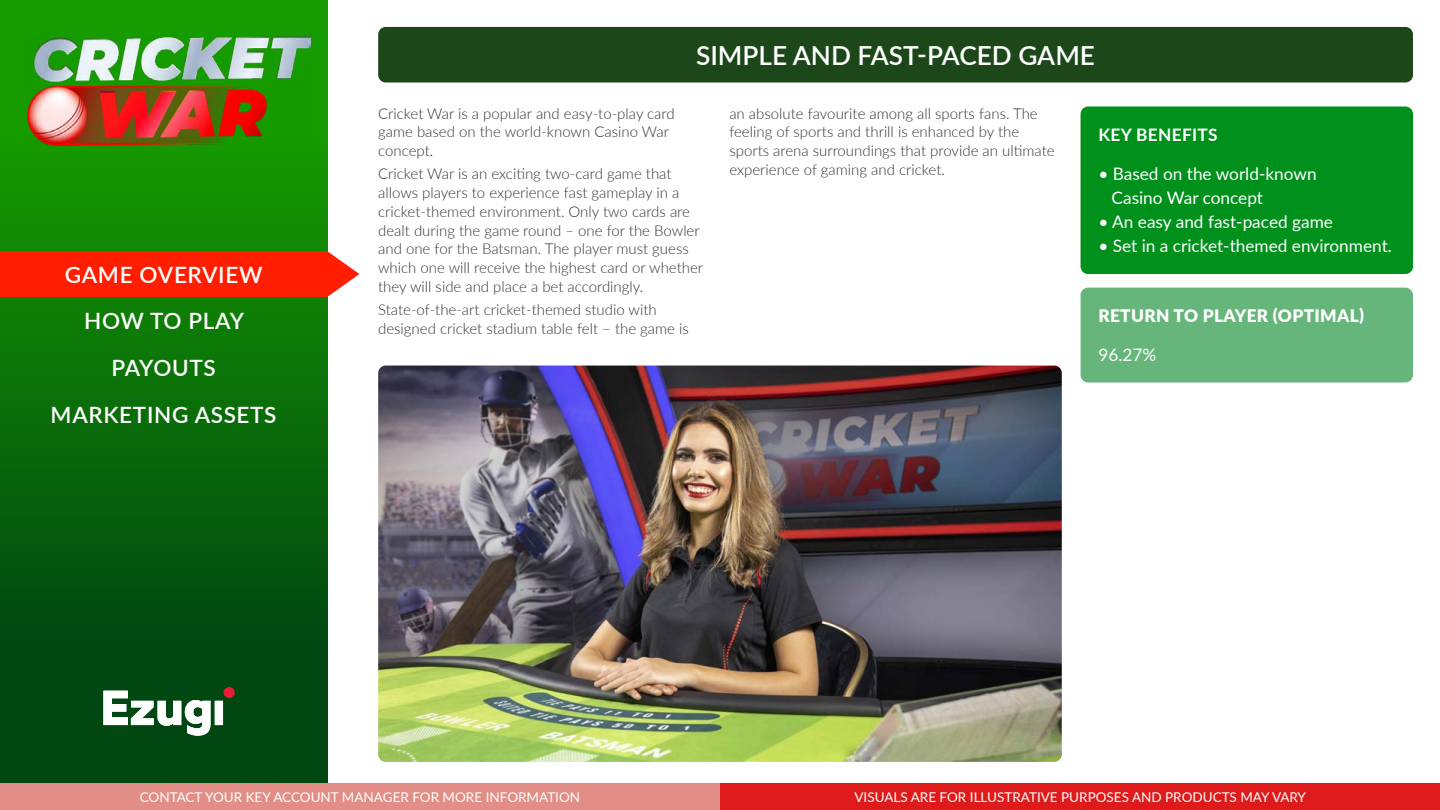
<style>
.page{position:relative;width:1440px;height:810px;background:#fff}
.page>*{position:absolute;margin:0;border:0;box-sizing:border-box;transform-origin:0 0}
.t1{font:600 26.25px "Lato";color:#fff}
.t2{font:600 22.5px/46.8px "Lato";letter-spacing:.03em;color:#fff;text-align:center}
.t3{font:17.25px/24px "Lato";color:#fff}
.t4{font:900 17.25px "Lato";letter-spacing:.02em;color:#fff}
.t5{font:700 17.25px "Lato";letter-spacing:.02em;color:#fff}
.t6{font:300 15px/18.8px "Lato";color:#333}
.t7{font:13.5px "Lato";color:#fff}
</style>
<div class="page">
<div style="left:0;top:783px;width:720px;height:27px;background:#e28d85"></div>
<div style="left:720px;top:783px;width:720px;height:27px;background:#df1a1a"></div>
<div style="left:0;top:0;width:327px;height:783px;background:linear-gradient(to bottom,#19a600,#003b13)"></div>
<img style="left:27px;top:36px;width:283px;height:110px">
<div style="left:224px;top:687px;width:11px;height:11px;background:#e51d39;border-radius:50%"></div>
<svg style="left:103px;top:691px;width:120px;height:45px"></svg>
<img style="left:378px;top:366px;width:684px;height:396px">
<div style="left:1081px;top:106px;width:332px;height:168px;background:#00901c;border-radius:8px"></div>
<div style="left:1081px;top:288px;width:332px;height:95px;background:#66b57b;border-radius:8px"></div>
<div style="left:0;top:251px;width:283px;height:46px;background:#ff1f00"></div>
<svg style="left:283px;top:251px;width:76px;height:46px"></svg>
<div style="left:378px;top:27px;width:1035px;height:56px;background:#1c4719;border-radius:8px"></div>
<h2 class="t2" style="left:51px;top:251px;width:227px">GAME OVERVIEW<br>HOW TO PLAY<br>PAYOUTS<br>MARKETING ASSETS</h2>
<h1 class="t1" style="left:696px;top:37px;width:400px">SIMPLE AND FAST-PACED GAME</h1>
<p class="t6" style="left:378px;top:103px;width:298px">Cricket War is a popular and easy-to-play card game based on the world-known Casino War concept.</p>
<p class="t6" style="left:378px;top:164px;width:327px">Cricket War is an exciting two-card game that allows players to experience fast gameplay in a cricket-themed environment. Only two cards are dealt during the game round – one for the Bowler and one for the Batsman. The player must guess which one will receive the highest card or whether they will side and place a bet accordingly.</p>
<p class="t6" style="left:378px;top:300px;width:312px">State-of-the-art cricket-themed studio with designed cricket stadium table felt – the game is</p>
<p class="t6" style="left:729px;top:103px;width:327px">an absolute favourite among all sports fans. The feeling of sports and thrill is enhanced by the sports arena surroundings that provide an ultimate experience of gaming and cricket.</p>
<p class="t5" style="left:1098px;top:122px;width:121px">KEY BENEFITS</p>
<p class="t3" style="left:1112px;top:161px;width:207px;text-indent:-13px">• Based on the world-known<br>Casino War concept</p>
<p class="t3" style="left:1098px;top:209px;width:236px">• An easy and fast-paced game</p>
<p class="t3" style="left:1098px;top:233px;width:295px">• Set in a cricket-themed environment.</p>
<p class="t4" style="left:1098px;top:303px;width:267px">RETURN TO PLAYER (OPTIMAL)</p>
<p class="t3" style="left:1098px;top:342px;width:59px">96.27%</p>
<p class="t7" style="left:140px;top:787px;width:442px">CONTACT YOUR KEY ACCOUNT MANAGER FOR MORE INFORMATION</p>
<p class="t7" style="left:854px;top:787px;width:453px">VISUALS ARE FOR ILLUSTRATIVE PURPOSES AND PRODUCTS MAY VARY</p>
</div>
